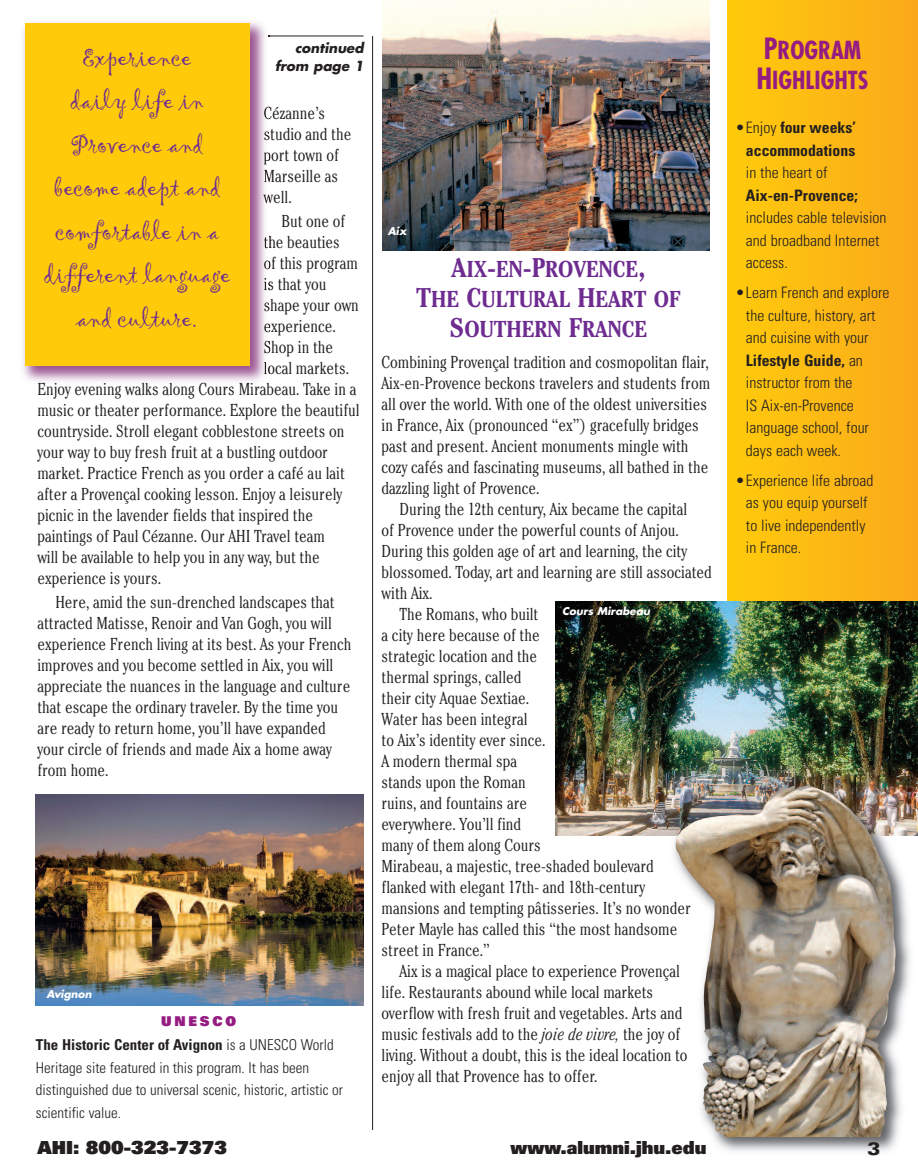
<style>
.page{position:relative;width:918px;height:1175px;background:#fff}
.page>*{position:absolute;margin:0;border:0;box-sizing:border-box;transform-origin:0 0}
.t1{font:25.5px/43.5px "Gigi Plain";color:#6e2c91;text-align:center}
.t2{font:700 condensed 24.15px/30px "Futura";color:#951c82;text-align:center}
.t3{font:700 condensed 22.95px/30px "Cheltenham";color:#6e2c91;text-align:center}
.t4{font:900 18px "Univers";color:#231f20}
.t5{font:900 expanded 18px "Univers";color:#231f20}
.t6{font:300 condensed 17.25px/21px "Cheltenham";color:#231f20}
.t7{font:300 condensed 15.75px/22.5px "Univers";color:#231f20}
.t8{font:700 condensed 15.75px/22.5px "Univers";color:#231f20;text-align:right}
.t9{font:300 condensed 15px/22.5px "Univers";color:#231f20}
.t10{font:italic 700 13.5px/17.5px "Futura";color:#231f20;text-align:right}
.t11{font:900 13.5px "Univers";letter-spacing:.21em;color:#951c82}
.t12{font:italic 700 10.5px "Futura";color:#fff}
.s1{font-weight:700}
.s2{font-size:27px}
.s3{font-style:italic}
.s4{font-size:28.5px}
.s5{font-weight:300}
</style>
<div class="page">
<div style="left:727px;top:0;width:191px;height:631px;background:linear-gradient(to right,#ffcb0b,#faa91b)"></div>
<img style="left:382px;top:0;width:327px;height:250px">
<img style="left:555px;top:602px;width:363px;height:234px">
<img style="left:36px;top:794px;width:328px;height:211px">
<img style="left:647px;top:745px;width:271px;height:91px">
<img style="left:676px;top:777px;width:239px;height:375px">
<img style="left:676px;top:785px;width:220px;height:352px">
<hr style="left:372px;top:36px;width:1px;height:1093px;background:#231f20">
<hr style="left:269px;top:36px;width:95px;height:1px;background:#231f20">
<img style="left:22px;top:21px;width:247px;height:360px">
<svg style="left:264px;top:107px;width:6px;height:12px"></svg>
<svg style="left:264px;top:128px;width:6px;height:12px"></svg>
<img style="left:264px;top:149px;width:5px;height:15px">
<svg style="left:264px;top:170px;width:6px;height:12px"></svg>
<svg style="left:263px;top:192px;width:7px;height:11px"></svg>
<svg style="left:264px;top:236px;width:6px;height:12px"></svg>
<img style="left:264px;top:257px;width:5px;height:14px">
<img style="left:264px;top:278px;width:5px;height:14px">
<img style="left:264px;top:299px;width:5px;height:14px">
<img style="left:264px;top:320px;width:5px;height:14px">
<img style="left:264px;top:341px;width:5px;height:14px">
<svg style="left:264px;top:362px;width:6px;height:12px"></svg>
<p class="t10" style="left:275px;top:41px;width:90px">continued from page 1</p>
<h1 class="t1" style="left:43px;top:40px;width:188px">Experience<br>daily life in<br>Provence and become adept and comfortable in a different language and culture.</h1>
<p class="t6" style="left:264px;top:104px;width:89px">Cézanne’s studio and the port town of<br>Marseille as well.</p>
<p class="t6" style="left:282px;top:212px;width:65px">But one of</p>
<p class="t6" style="left:264px;top:233px;width:78px">the beauties</p>
<p class="t6" style="left:264px;top:254px;width:96px">of this program</p>
<p class="t6" style="left:264px;top:275px;width:64px">is that you</p>
<p class="t6" style="left:264px;top:296px;width:97px">shape your own</p>
<p class="t6" style="left:264px;top:317px;width:74px">experience.</p>
<p class="t6" style="left:264px;top:338px;width:71px">Shop in the</p>
<p class="t6" style="left:264px;top:359px;width:87px">local markets.</p>
<p class="t6" style="left:37px;top:380px;width:321px">Enjoy evening walks along Cours Mirabeau. Take in a</p>
<p class="t6" style="left:37px;top:401px;width:324px">music or theater performance. Explore the beautiful</p>
<p class="t6" style="left:37px;top:422px;width:309px">countryside. Stroll elegant cobblestone streets on</p>
<p class="t6" style="left:37px;top:443px;width:292px">your way to buy fresh fruit at a bustling outdoor</p>
<p class="t6" style="left:37px;top:464px;width:309px">market. Practice French as you order a café au lait</p>
<p class="t6" style="left:37px;top:485px;width:306px">after a Provençal cooking lesson. Enjoy a leisurely</p>
<p class="t6" style="left:37px;top:506px;width:277px">picnic in the lavender fields that inspired the</p>
<p class="t6" style="left:37px;top:527px;width:289px">paintings of Paul Cézanne. Our AHI Travel team</p>
<p class="t6" style="left:37px;top:548px;width:284px">will be available to help you in any way, but the</p>
<p class="t6" style="left:37px;top:569px;width:125px">experience is yours.</p>
<p class="t6" style="left:37px;top:593px;width:316px;text-indent:18px">Here, amid the sun-drenched landscapes that attracted Matisse, Renoir and Van Gogh, you will experience French living at its best. As your French improves and you become settled in Aix, you will appreciate the nuances in the language and culture that escape the ordinary traveler. By the time you are ready to return home, you’ll have expanded your circle of friends and made Aix a home away from home.</p>
<p class="t12" style="left:46px;top:988px;width:47px">Avignon</p>
<p class="t11" style="left:161px;top:1016px;width:77px">UNESCO</p>
<p class="t9" style="left:36px;top:1035px;width:309px"><span class="s1">The Historic Center of Avignon</span> is a UNESCO World Heritage site featured in this program. It has been distinguished due to universal scenic, historic, artistic or scientific value.</p>
<p class="t12" style="left:388px;top:227px;width:20px">Aix</p>
<h3 class="t3" style="left:416px;top:256px;width:266px"><span class="s2">A</span>IX<span class="s2">-</span>EN<span class="s2">-P</span>ROVENCE<span class="s2">,<br>T</span>HE <span class="s2">C</span>ULTURAL <span class="s2">H</span>EART OF<br><span class="s2">S</span>OUTHERN <span class="s2">F</span>RANCE</h3>
<p class="t6" style="left:382px;top:353px;width:330px">Combining Provençal tradition and cosmopolitan flair, Aix-en-Provence beckons travelers and students from all over the world. With one of the oldest universities in France, Aix (pronounced “ex”) gracefully bridges past and present. Ancient monuments mingle with cozy cafés and fascinating museums, all bathed in the dazzling light of Provence.</p>
<p class="t6" style="left:400px;top:500px;width:289px">During the 12th century, Aix became the capital</p>
<p class="t6" style="left:382px;top:521px;width:299px">of Provence under the powerful counts of Anjou.</p>
<p class="t6" style="left:382px;top:542px;width:307px">During this golden age of art and learning, the city</p>
<p class="t6" style="left:382px;top:563px;width:332px">blossomed. Today, art and learning are still associated</p>
<p class="t6" style="left:382px;top:584px;width:53px">with Aix.</p>
<p class="t6" style="left:400px;top:605px;width:140px">The Romans, who built</p>
<p class="t6" style="left:382px;top:626px;width:160px">a city here because of the</p>
<p class="t6" style="left:382px;top:647px;width:157px">strategic location and the</p>
<p class="t6" style="left:382px;top:668px;width:141px">thermal springs, called</p>
<p class="t6" style="left:382px;top:689px;width:149px">their city Aquae Sextiae.</p>
<p class="t6" style="left:382px;top:710px;width:148px">Water has been integral</p>
<p class="t6" style="left:382px;top:731px;width:165px">to Aix’s identity ever since.</p>
<p class="t6" style="left:382px;top:752px;width:137px">A modern thermal spa</p>
<p class="t6" style="left:382px;top:773px;width:146px">stands upon the Roman</p>
<p class="t6" style="left:382px;top:794px;width:147px">ruins, and fountains are</p>
<p class="t6" style="left:382px;top:815px;width:141px">everywhere. You’ll find</p>
<p class="t6" style="left:382px;top:836px;width:161px">many of them along Cours</p>
<p class="t6" style="left:382px;top:857px;width:274px">Mirabeau, a majestic, tree-shaded boulevard</p>
<p class="t6" style="left:382px;top:878px;width:265px">flanked with elegant 17th- and 18th-century</p>
<p class="t6" style="left:382px;top:899px;width:311px">mansions and tempting pâtisseries. It’s no wonder</p>
<p class="t6" style="left:382px;top:920px;width:297px">Peter Mayle has called this “the most handsome</p>
<p class="t6" style="left:382px;top:941px;width:110px">street in France.”</p>
<p class="t6" style="left:400px;top:962px;width:282px">Aix is a magical place to experience Provençal</p>
<p class="t6" style="left:382px;top:983px;width:273px">life. Restaurants abound while local markets</p>
<p class="t6" style="left:382px;top:1004px;width:303px">overflow with fresh fruit and vegetables. Arts and</p>
<p class="t6" style="left:382px;top:1025px;width:300px">music festivals add to the <span class="s3">joie de vivre,</span> the joy of</p>
<p class="t6" style="left:382px;top:1046px;width:307px">living. Without a doubt, this is the ideal location to</p>
<p class="t6" style="left:382px;top:1067px;width:217px">enjoy all that Provence has to offer.</p>
<p class="t12" style="left:562px;top:606px;width:89px">Cours Mirabeau</p>
<p class="t4" style="left:37px;top:1141px;width:191px">AHI: 800-323-7373</p>
<p class="t4" style="left:511px;top:1141px;width:197px">www.alumni.jhu.edu</p>
<h2 class="t2" style="left:756px;top:37px;width:114px"><span class="s4">P</span>ROGRAM<br><span class="s4">H</span>IGHLIGHTS</h2>
<p class="t8" style="left:735px;top:117px;width:122px"><span class="s5">•Enjoy</span> four weeks’ accommodations</p>
<p class="t7" style="left:746px;top:163px;width:83px">in the heart of</p>
<p class="t8" style="left:746px;top:185px;width:113px">Aix-en-Provence;</p>
<p class="t7" style="left:746px;top:208px;width:142px">includes cable television and broadband Internet access.</p>
<p class="t7" style="left:746px;top:283px;width:145px;text-indent:-11px">•Learn French and explore the culture, history, art and cuisine with your<br><span class="s1">Lifestyle Guide,</span> an instructor from the<br>IS Aix-en-Provence language school, four days each week.</p>
<p class="t7" style="left:746px;top:470px;width:129px;text-indent:-11px">•Experience life abroad as you equip yourself to live independently in France.</p>
<p class="t5" style="left:867px;top:1142px;width:15px">3</p>
</div>
